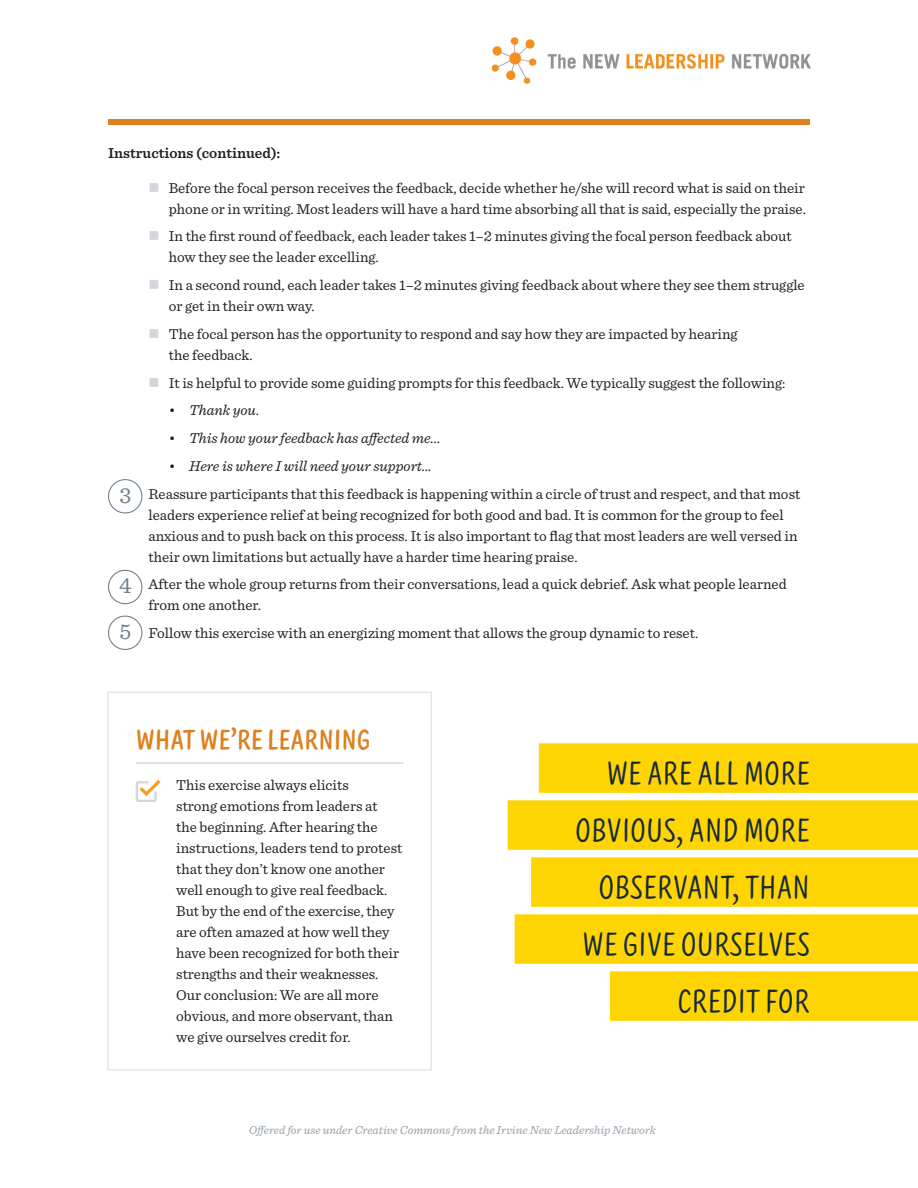
<style>
.page{position:relative;width:918px;height:1188px;background:#fff}
.page>*{position:absolute;margin:0;border:0;box-sizing:border-box;transform-origin:0 0}
.quote_medium_-_right{font:42px "Inkwell Condensed";color:#172938}
.activities_-_header{font:500 36px "Inkwell Condensed";color:#dd801d}
.activities_-_numbers{font:22.95px "Sentinel";color:#727f8a}
.body_indented_1{font:15px/21px "Sentinel";color:#231f20}
.t1{font:italic 15px "Sentinel";color:#231f20}
.body_1_-_hyphenation{font:600 15px "Sentinel";color:#231f20}
.t2{font:italic 12px "Sentinel";color:#959fa9}
.s1{font-style:normal}
</style>
<div class="page">
<img style="left:491px;top:37px;width:320px;height:47px">
<div style="left:108px;top:479px;width:34px;height:35px;border:1px solid #727f8a;border-radius:50%"></div>
<div style="left:108px;top:570px;width:34px;height:34px;border:1px solid #727f8a;border-radius:50%"></div>
<div style="left:108px;top:616px;width:34px;height:34px;border:1px solid #727f8a;border-radius:50%"></div>
<div style="left:108px;top:119px;width:702px;height:6px;background:#dd801d"></div>
<div style="left:539px;top:743px;width:379px;height:50px;background:#fed503"></div>
<div style="left:508px;top:800px;width:410px;height:50px;background:#fed503"></div>
<div style="left:531px;top:857px;width:387px;height:50px;background:#fed503"></div>
<div style="left:515px;top:914px;width:403px;height:50px;background:#fed503"></div>
<div style="left:610px;top:971px;width:308px;height:50px;background:#fed503"></div>
<hr style="left:136px;top:762px;width:268px;height:2px;background:#d1d7dc">
<svg style="left:136px;top:780px;width:25px;height:22px"></svg>
<div style="left:107px;top:692px;width:325px;height:379px;border:2px solid #e6e7e9"></div>
<p class="body_1_-_hyphenation" style="left:108px;top:141px;width:174px">Instructions (continued):</p>
<p class="body_indented_1" style="left:169px;top:176px;width:639px">Before the focal person receives the feedback, decide whether he/she will record what is said on their phone or in writing. Most leaders will have a hard time absorbing all that is said, especially the praise.</p>
<p class="body_indented_1" style="left:169px;top:225px;width:625px">In the first round of feedback, each leader takes 1–2 minutes giving the focal person feedback about how they see the leader excelling.</p>
<p class="body_indented_1" style="left:169px;top:274px;width:638px">In a second round, each leader takes 1–2 minutes giving feedback about where they see them struggle or get in their own way.</p>
<p class="body_indented_1" style="left:169px;top:322px;width:570px">The focal person has the opportunity to respond and say how they are impacted by hearing the feedback.</p>
<p class="body_indented_1" style="left:169px;top:371px;width:618px">It is helpful to provide some guiding prompts for this feedback. We typically suggest the following:</p>
<p class="t1" style="left:169px;top:399px;width:92px"><span class="s1">•</span> Thank you.</p>
<p class="t1" style="left:169px;top:427px;width:273px"><span class="s1">•</span> This how your feedback has affected me...</p>
<p class="t1" style="left:169px;top:454px;width:265px"><span class="s1">•</span> Here is where I will need your support...</p>
<p class="activities_-_numbers" style="left:120px;top:478px;width:14px">3</p>
<p class="body_indented_1" style="left:148px;top:482px;width:653px">Reassure participants that this feedback is happening within a circle of trust and respect, and that most leaders experience relief at being recognized for both good and bad. It is common for the group to feel anxious and to push back on this process. It is also important to flag that most leaders are well versed in their own limitations but actually have a harder time hearing praise.</p>
<p class="activities_-_numbers" style="left:119px;top:569px;width:14px">4</p>
<p class="body_indented_1" style="left:148px;top:573px;width:640px">After the whole group returns from their conversations, lead a quick debrief. Ask what people learned from one another.</p>
<p class="activities_-_numbers" style="left:120px;top:614px;width:13px">5</p>
<p class="body_indented_1" style="left:149px;top:622px;width:551px">Follow this exercise with an energizing moment that allows the group dynamic to reset.</p>
<p class="activities_-_header" style="left:136px;top:716px;width:236px">WHAT WE’RE LEARNING</p>
<p class="body_indented_1" style="left:176px;top:774px;width:228px">This exercise always elicits<br>strong emotions from leaders at<br>the beginning. After hearing the instructions, leaders tend to protest that they don’t know one another well enough to give real feedback.<br>But by the end of the exercise, they are often amazed at how well they have been recognized for both their strengths and their weaknesses.<br>Our conclusion: We are all more obvious, and more observant, than we give ourselves credit for.</p>
<p class="quote_medium_-_right" style="left:606px;top:746px;width:205px">WE ARE ALL MORE</p>
<p class="quote_medium_-_right" style="left:575px;top:803px;width:236px">OBVIOUS, AND MORE</p>
<p class="quote_medium_-_right" style="left:599px;top:860px;width:213px">OBSERVANT, THAN</p>
<p class="quote_medium_-_right" style="left:582px;top:917px;width:229px">WE GIVE OURSELVES</p>
<p class="quote_medium_-_right" style="left:677px;top:974px;width:134px">CREDIT FOR</p>
<p class="t2" style="left:249px;top:1121px;width:408px">Offered for use under Creative Commons from the Irvine New Leadership Network</p>
</div>
